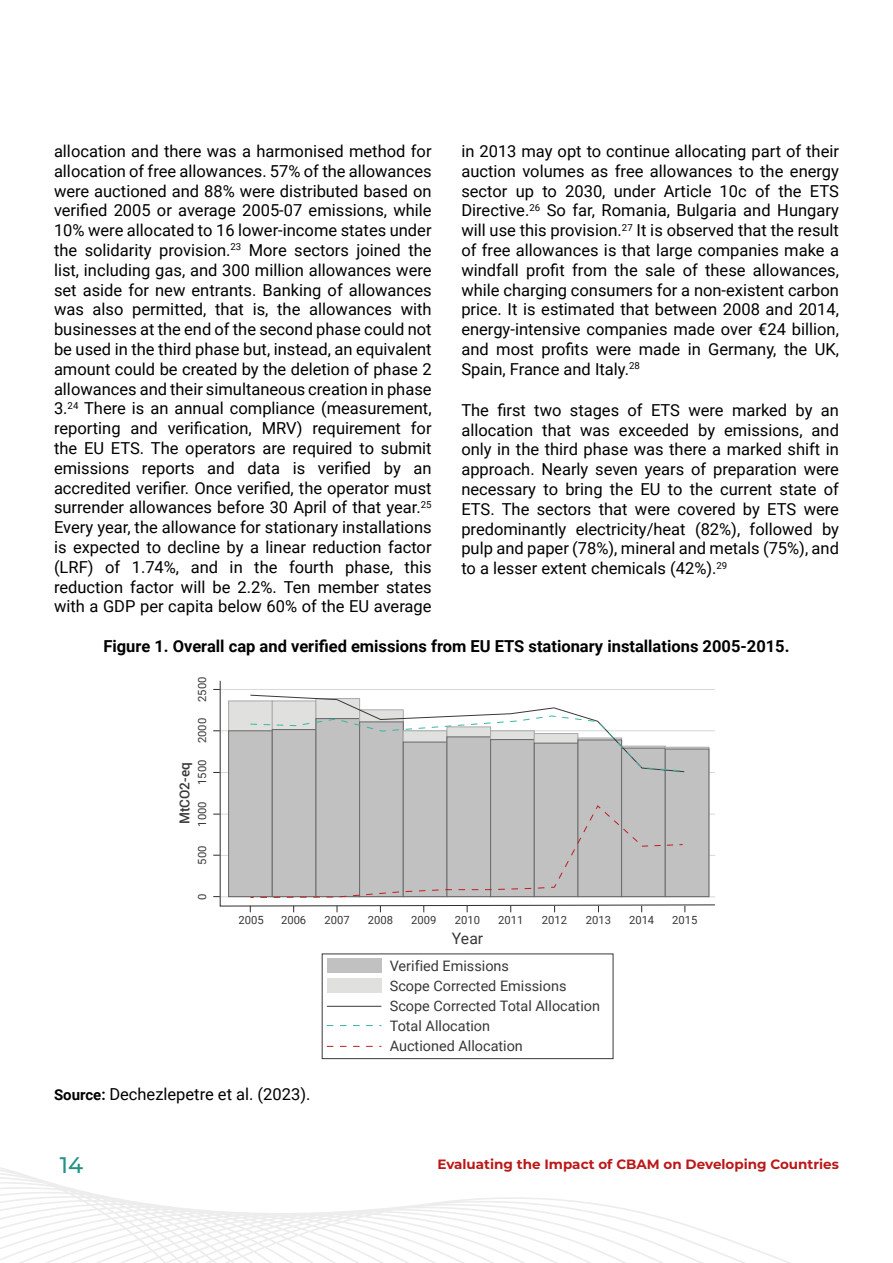
<style>
.page{position:relative;width:893px;height:1263px;background:#fff}
.page>*{position:absolute;margin:0;border:0;box-sizing:border-box;transform-origin:0 0}
.t1{font:500 22.5px "Montserrat";color:#239286}
.t2{font:16.5px/19.8px "Roboto";color:#000;text-align:justify}
.t3{font:700 16.5px "Roboto";color:#000}
.t4{font:15.75px "Roboto";color:#383838}
.t5{font:14.4px/20.1px "Roboto";color:#383838}
.t6{font:500 13.65px "Roboto";color:#383838}
.t7{font:700 13.5px "Montserrat";color:#bb1818}
.t8{font:11.25px "Roboto";color:#383838}
.s1{font-weight:700;font-size:15px}
</style>
<div class="page">
<svg style="left:0;top:1167px;width:790px;height:96px"></svg>
<svg style="left:219px;top:680px;width:496px;height:227px"></svg>
<div style="left:229px;top:731px;width:43px;height:166px;background:#c2c1c1"></div>
<div style="left:228px;top:731px;width:44px;height:166px;border:1px solid #676767"></div>
<div style="left:272px;top:729px;width:44px;height:168px;background:#c2c1c1"></div>
<div style="left:316px;top:719px;width:44px;height:178px;background:#c2c1c1"></div>
<div style="left:360px;top:722px;width:43px;height:175px;background:#c2c1c1"></div>
<div style="left:403px;top:742px;width:44px;height:155px;background:#c2c1c1"></div>
<div style="left:447px;top:737px;width:44px;height:160px;background:#c2c1c1"></div>
<div style="left:491px;top:739px;width:43px;height:158px;background:#c2c1c1"></div>
<div style="left:534px;top:743px;width:44px;height:154px;background:#c2c1c1"></div>
<div style="left:578px;top:740px;width:44px;height:157px;background:#c2c1c1"></div>
<div style="left:622px;top:748px;width:43px;height:149px;background:#c2c1c1"></div>
<div style="left:665px;top:749px;width:44px;height:148px;background:#c2c1c1"></div>
<div style="left:665px;top:749px;width:44px;height:148px;border:1px solid #676767"></div>
<div style="left:322px;top:954px;width:291px;height:105px;border:1px solid #383838"></div>
<svg style="left:250px;top:804px;width:433px;height:94px"></svg>
<svg style="left:249px;top:694px;width:436px;height:79px"></svg>
<div style="left:327px;top:959px;width:54px;height:14px;background:#c2c1c1"></div>
<div style="left:327px;top:979px;width:54px;height:14px;background:#e0e0df"></div>
<hr style="left:327px;top:1006px;width:54px;height:1px;background:#383838">
<svg style="left:327px;top:1025px;width:54px;height:1px"></svg>
<svg style="left:327px;top:1046px;width:54px;height:1px"></svg>
<p class="t2" style="left:54px;top:141px;width:379px">allocation and there was a harmonised method for allocation of free allowances. 57% of the allowances were auctioned and 88% were distributed based on verified 2005 or average 2005-07 emissions, while 10% were allocated to 16 lower-income states under the solidarity provision.<sup>23</sup> More sectors joined the list, including gas, and 300 million allowances were set aside for new entrants. Banking of allowances was also permitted, that is, the allowances with businesses at the end of the second phase could not be used in the third phase but, instead, an equivalent amount could be created by the deletion of phase 2 allowances and their simultaneous creation in phase 3.<sup>24</sup> There is an annual compliance (measurement, reporting and verification, MRV) requirement for the EU ETS. The operators are required to submit emissions reports and data is verified by an accredited verifier. Once verified, the operator must surrender allowances before 30 April of that year.<sup>25<br></sup>Every year, the allowance for stationary installations is expected to decline by a linear reduction factor (LRF) of 1.74%, and in the fourth phase, this reduction factor will be 2.2%. Ten member states with a GDP per capita below 60% of the EU average</p>
<p class="t2" style="left:461px;top:141px;width:379px">in 2013 may opt to continue allocating part of their auction volumes as free allowances to the energy sector up to 2030, under Article 10c of the ETS Directive.<sup>26</sup> So far, Romania, Bulgaria and Hungary will use this provision.<sup>27</sup> It is observed that the result of free allowances is that large companies make a windfall profit from the sale of these allowances, while charging consumers for a non-existent carbon price. It is estimated that between 2008 and 2014, energy-intensive companies made over €24 billion, and most profits were made in Germany, the UK, Spain, France and Italy.<sup>28</sup></p>
<p class="t2" style="left:461px;top:399px;width:379px">The first two stages of ETS were marked by an allocation that was exceeded by emissions, and only in the third phase was there a marked shift in approach. Nearly seven years of preparation were necessary to bring the EU to the current state of ETS. The sectors that were covered by ETS were predominantly electricity/heat (82%), followed by pulp and paper (78%), mineral and metals (75%), and to a lesser extent chemicals (42%).<sup>29</sup></p>
<p class="t3" style="left:103px;top:635px;width:688px">Figure 1. Overall cap and verified emissions from EU ETS stationary installations 2005-2015.</p>
<p class="t8" style="left:194px;top:702px;width:27px;rotate:-90deg">2500</p>
<p class="t8" style="left:194px;top:743px;width:27px;rotate:-90deg">2000</p>
<p class="t8" style="left:194px;top:785px;width:27px;rotate:-90deg">1500</p>
<p class="t6" style="left:175px;top:824px;width:64px;rotate:-90deg">MtCO2-eq</p>
<p class="t8" style="left:194px;top:827px;width:27px;rotate:-90deg">1000</p>
<p class="t8" style="left:194px;top:865px;width:20px;rotate:-90deg">500</p>
<p class="t8" style="left:194px;top:900px;width:8px;rotate:-90deg">0</p>
<p class="t8" style="left:239px;top:912px;width:27px">2005</p>
<p class="t8" style="left:281px;top:912px;width:27px">2006</p>
<p class="t8" style="left:324px;top:912px;width:27px">2007</p>
<p class="t8" style="left:368px;top:912px;width:27px">2008</p>
<p class="t8" style="left:411px;top:912px;width:27px">2009</p>
<p class="t8" style="left:455px;top:912px;width:27px">2010</p>
<p class="t8" style="left:498px;top:912px;width:27px">2011</p>
<p class="t8" style="left:542px;top:912px;width:27px">2012</p>
<p class="t8" style="left:586px;top:912px;width:27px">2013</p>
<p class="t8" style="left:629px;top:912px;width:27px">2014</p>
<p class="t8" style="left:672px;top:912px;width:27px">2015</p>
<p class="t4" style="left:452px;top:927px;width:33px">Year</p>
<p class="t5" style="left:390px;top:955px;width:212px">Verified Emissions<br>Scope Corrected Emissions<br>Scope Corrected Total Allocation<br>Total Allocation<br>Auctioned Allocation</p>
<p class="t2" style="left:54px;top:1083px;width:258px"><span class="s1">Source:</span> Dechezlepetre et al. (2023).</p>
<h1 class="t1" style="left:60px;top:1149px;width:25px">14</h1>
<p class="t7" style="left:437px;top:1155px;width:403px">Evaluating the Impact of CBAM on Developing Countries</p>
</div>
